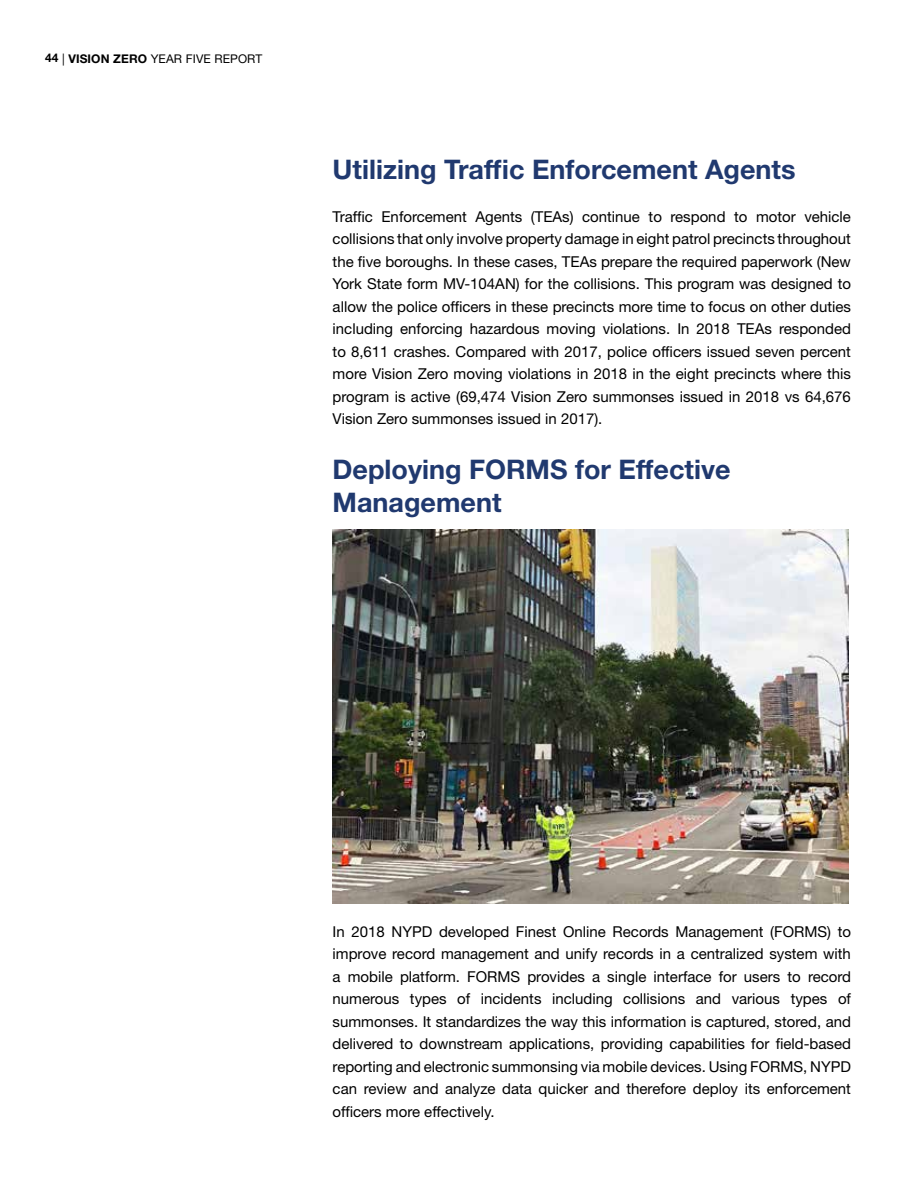
<style>
.page{position:relative;width:918px;height:1188px;background:#fff}
.page>*{position:absolute;margin:0;border:0;box-sizing:border-box;transform-origin:0 0}
.t1{font:700 27px/32.4px "Helvetica Neue LT Std";color:#20396f}
.t2{font:15px/22.5px "Helvetica Neue LT Std";color:#000;text-align:justify}
.t3{font:12px "Helvetica Neue LT Std";letter-spacing:.01em;color:#000}
.s1{font-weight:700}
</style>
<div class="page">
<img style="left:333px;top:529px;width:516px;height:375px">
<p class="t3" style="left:45px;top:51px;width:219px"><span class="s1">44</span> | <span class="s1">VISION ZERO</span> YEAR FIVE REPORT</p>
<h1 class="t1" style="left:333px;top:153px;width:464px">Utilizing Traffic Enforcement Agents</h1>
<p class="t2" style="left:333px;top:205px;width:520px">Traffic Enforcement Agents (TEAs) continue to respond to motor vehicle collisions that only involve property damage in eight patrol precincts throughout the five boroughs. In these cases, TEAs prepare the required paperwork (New York State form MV-104AN) for the collisions. This program was designed to allow the police officers in these precincts more time to focus on other duties including enforcing hazardous moving violations. In 2018 TEAs responded to 8,611 crashes. Compared with 2017, police officers issued seven percent more Vision Zero moving violations in 2018 in the eight precincts where this program is active (69,474 Vision Zero summonses issued in 2018 vs 64,676<br>Vision Zero summonses issued in 2017).</p>
<h1 class="t1" style="left:333px;top:453px;width:399px">Deploying FORMS for Effective<br>Management</h1>
<p class="t2" style="left:333px;top:920px;width:520px">In 2018 NYPD developed Finest Online Records Management (FORMS) to improve record management and unify records in a centralized system with a mobile platform. FORMS provides a single interface for users to record numerous types of incidents including collisions and various types of summonses. It standardizes the way this information is captured, stored, and delivered to downstream applications, providing capabilities for field-based reporting and electronic summonsing via mobile devices. Using FORMS, NYPD can review and analyze data quicker and therefore deploy its enforcement officers more effectively.</p>
</div>
